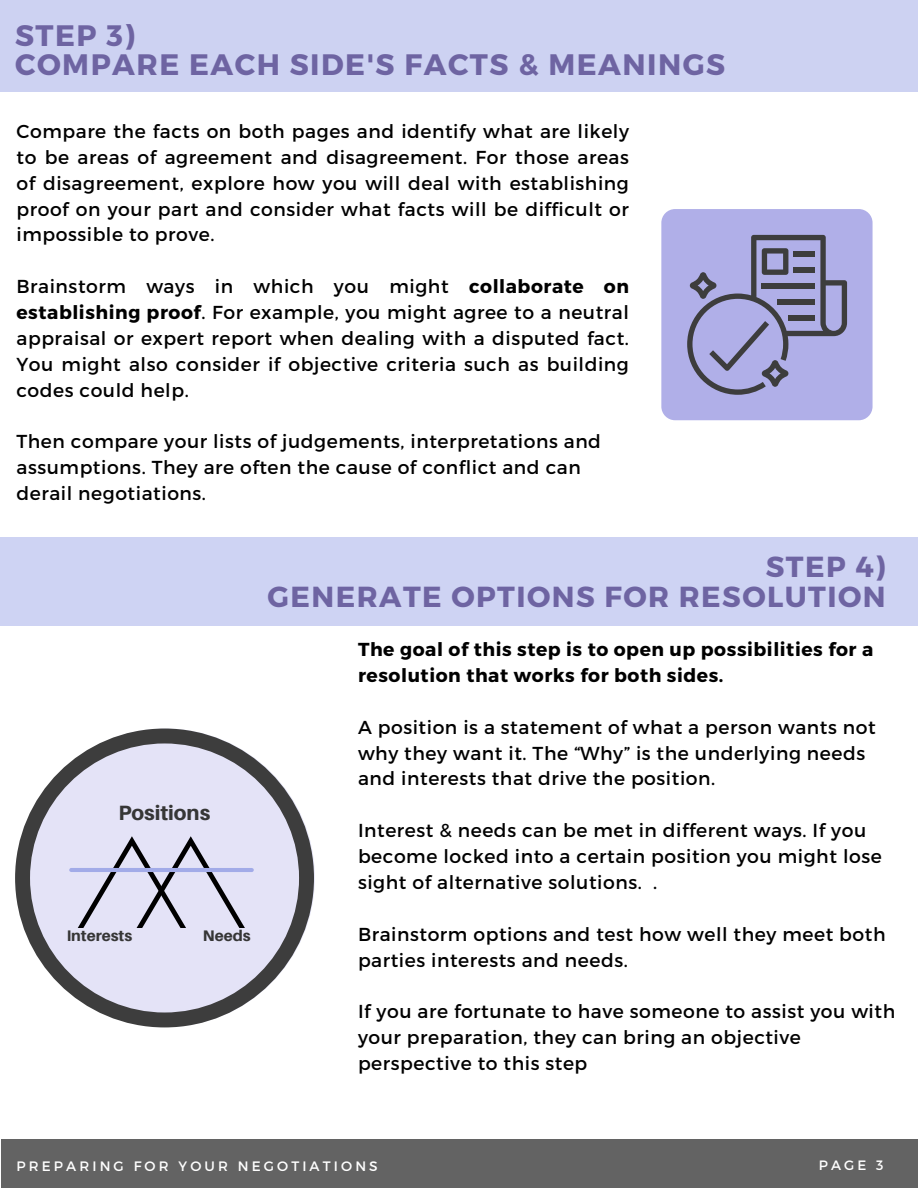
<style>
.page{position:relative;width:918px;height:1188px;background:#fff}
.page>*{position:absolute;margin:0;border:0;box-sizing:border-box;transform-origin:0 0}
.t1{font:700 29.55px "Montserrat";letter-spacing:.05em;color:#6e64a2}
.t2{font:700 28.95px "Montserrat";letter-spacing:.05em;color:#6e64a2}
.t3{font:800 20.7px "Aileron";color:#363636}
.t4{font:18.75px/25.8px "Montserrat";letter-spacing:.03em;color:#000}
.t5{font:700 18.75px/25.8px "Montserrat";letter-spacing:.03em;color:#000}
.t6{font:800 15.3px "Aileron";color:#363636}
.t7{font:13.65px "Montserrat";letter-spacing:.23em;color:#fff}
.s1{font-weight:700}
</style>
<div class="page">
<div style="left:1px;top:1139px;width:917px;height:49px;background:#636363"></div>
<div style="left:0;top:538px;width:918px;height:88px;background:#ced3f3"></div>
<div style="left:0;top:0;width:918px;height:91px;background:#cdd2f2"></div>
<div style="left:661px;top:209px;width:212px;height:211px;background:#b0afe8;border-radius:14px"></div>
<svg style="left:687px;top:235px;width:160px;height:160px"></svg>
<svg style="left:15px;top:729px;width:299px;height:298px;fill:#e4e3f7"></svg>
<svg style="left:69px;top:836px;width:184px;height:91px;background:#cac9db"></svg>
<hr style="left:71px;top:868px;width:181px;height:4px;background:#a2abe8">
<p class="t1" style="left:15px;top:16px;width:121px">STEP 3)</p>
<p class="t1" style="left:15px;top:45px;width:712px">COMPARE EACH SIDE'S FACTS &amp; MEANINGS</p>
<p class="t4" style="left:16px;top:117px;width:614px;text-align:justify">Compare the facts on both pages and identify what are likely to be areas of agreement and disagreement. For those areas of disagreement, explore how you will deal with establishing proof on your part and consider what facts will be difficult or impossible to prove.</p>
<p class="t4" style="left:16px;top:273px;width:614px;text-align:justify">Brainstorm ways in which you might <span class="s1">collaborate on establishing proof</span>. For example, you might agree to a neutral appraisal or expert report when dealing with a disputed fact.<br>You might also consider if objective criteria such as building codes could help.</p>
<p class="t4" style="left:16px;top:428px;width:586px">Then compare your lists of judgements, interpretations and assumptions. They are often the cause of conflict and can derail negotiations.</p>
<p class="t3" style="left:118px;top:800px;width:93px">Positions</p>
<p class="t6" style="left:67px;top:926px;width:67px">Interests</p>
<p class="t6" style="left:203px;top:926px;width:49px">Needs</p>
<p class="t2" style="left:766px;top:548px;width:121px">STEP 4)</p>
<p class="t2" style="left:268px;top:577px;width:620px">GENERATE OPTIONS FOR RESOLUTION</p>
<p class="t5" style="left:358px;top:636px;width:517px">The goal of this step is to open up possibilities for a resolution that works for both sides.</p>
<p class="t4" style="left:358px;top:713px;width:519px">A position is a statement of what a person wants not why they want it. The “Why” is the underlying needs and interests that drive the position.</p>
<p class="t4" style="left:358px;top:817px;width:525px">Interest &amp; needs can be met in different ways. If you become locked into a certain position you might lose sight of alternative solutions. .</p>
<p class="t4" style="left:358px;top:920px;width:529px">Brainstorm options and test how well they meet both parties interests and needs.</p>
<p class="t4" style="left:358px;top:998px;width:539px">If you are fortunate to have someone to assist you with your preparation, they can bring an objective perspective to this step</p>
<p class="t7" style="left:16px;top:1158px;width:363px">PREPARING FOR YOUR NEGOTIATIONS</p>
<p class="t7" style="left:819px;top:1157px;width:66px">PAGE 3</p>
</div>
